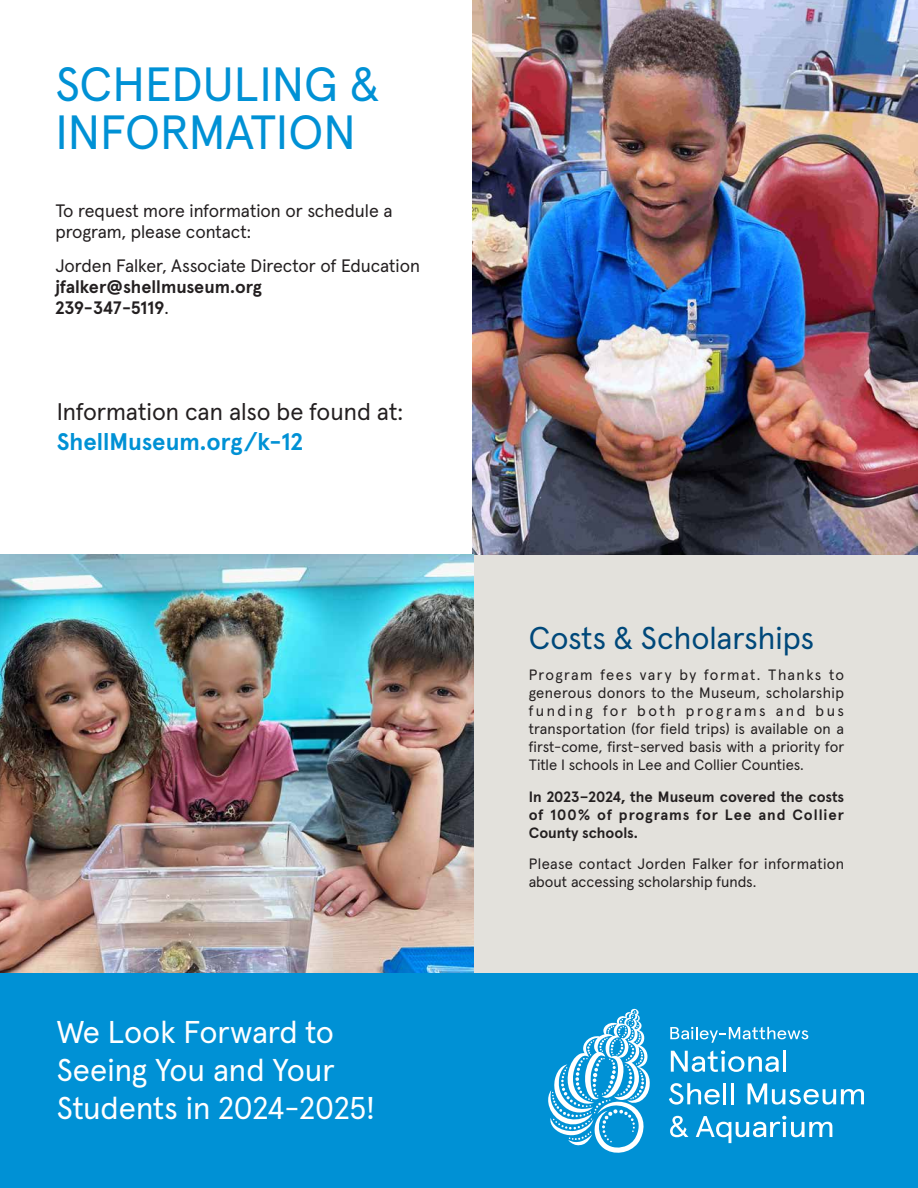
<style>
.page{position:relative;width:918px;height:1188px;background:#fff}
.page>*{position:absolute;margin:0;border:0;box-sizing:border-box;transform-origin:0 0}
.t1{font:48px/48px "Apercu";color:#0091d5}
.t2{font:31.5px/37.8px "Apercu";color:#fff}
.t3{font:31.5px "Apercu";color:#00487a}
.t4{font:24px "Apercu";color:#231f20}
.t5{font:700 24px "Apercu";color:#0091d5}
.t6{font:18px/21px "Apercu";color:#231f20}
.t7{font:700 18px/21px "Apercu";color:#231f20}
.t8{font:15px/18px "Apercu";color:#231f20;text-align:justify}
.t9{font:700 15px/18px "Apercu";letter-spacing:.045em;color:#231f20;text-align:justify}
.s1{font-weight:400}
</style>
<div class="page">
<div style="left:0;top:960px;width:918px;height:228px;background:#0091d5"></div>
<div style="left:0;top:554px;width:918px;height:419px;background:#e3e1dc"></div>
<img style="left:472px;top:0;width:446px;height:554px">
<img style="left:0;top:554px;width:473px;height:419px">
<svg style="left:548px;top:1009px;width:102px;height:144px"></svg>
<svg style="left:671px;top:1050px;width:108px;height:22px"></svg>
<hr style="left:783px;top:1050px;width:3px;height:22px;background:#fff">
<svg style="left:669px;top:1083px;width:51px;height:22px"></svg>
<hr style="left:723px;top:1083px;width:3px;height:21px;background:#fff">
<hr style="left:731px;top:1083px;width:3px;height:21px;background:#fff">
<svg style="left:748px;top:1083px;width:116px;height:22px"></svg>
<svg style="left:670px;top:1116px;width:19px;height:21px"></svg>
<svg style="left:696px;top:1116px;width:136px;height:27px"></svg>
<svg style="left:670px;top:1027px;width:138px;height:16px"></svg>
<h1 class="t1" style="left:55px;top:59px;width:325px">SCHEDULING &amp;<br>INFORMATION</h1>
<p class="t6" style="left:55px;top:200px;width:339px">To request more information or schedule a program, please contact:</p>
<p class="t6" style="left:55px;top:255px;width:366px">Jorden Falker, Associate Director of Education</p>
<p class="t7" style="left:55px;top:277px;width:208px">jfalker@shellmuseum.org<br>239-347-5119<span class="s1">.</span></p>
<h3 class="t4" style="left:57px;top:397px;width:348px">Information can also be found at:</h3>
<h3 class="t5" style="left:57px;top:427px;width:248px">ShellMuseum.org/k-12</h3>
<h2 class="t2" style="left:57px;top:1013px;width:320px">We Look Forward to<br>Seeing You and Your<br>Students in 2024-2025!</h2>
<h2 class="t3" style="left:529px;top:619px;width:287px">Costs &amp; Scholarships</h2>
<p class="t8" style="left:529px;top:666px;width:317px">Program fees vary by format. Thanks to generous donors to the Museum, scholarship funding for both programs and bus transportation (for field trips) is available on a first-come, first-served basis with a priority for Title I schools in Lee and Collier Counties.</p>
<p class="t9" style="left:529px;top:788px;width:317px">In 2023–2024, the Museum covered the costs of 100% of programs for Lee and Collier County schools.</p>
<p class="t8" style="left:529px;top:855px;width:317px">Please contact Jorden Falker for information about accessing scholarship funds.</p>
</div>
